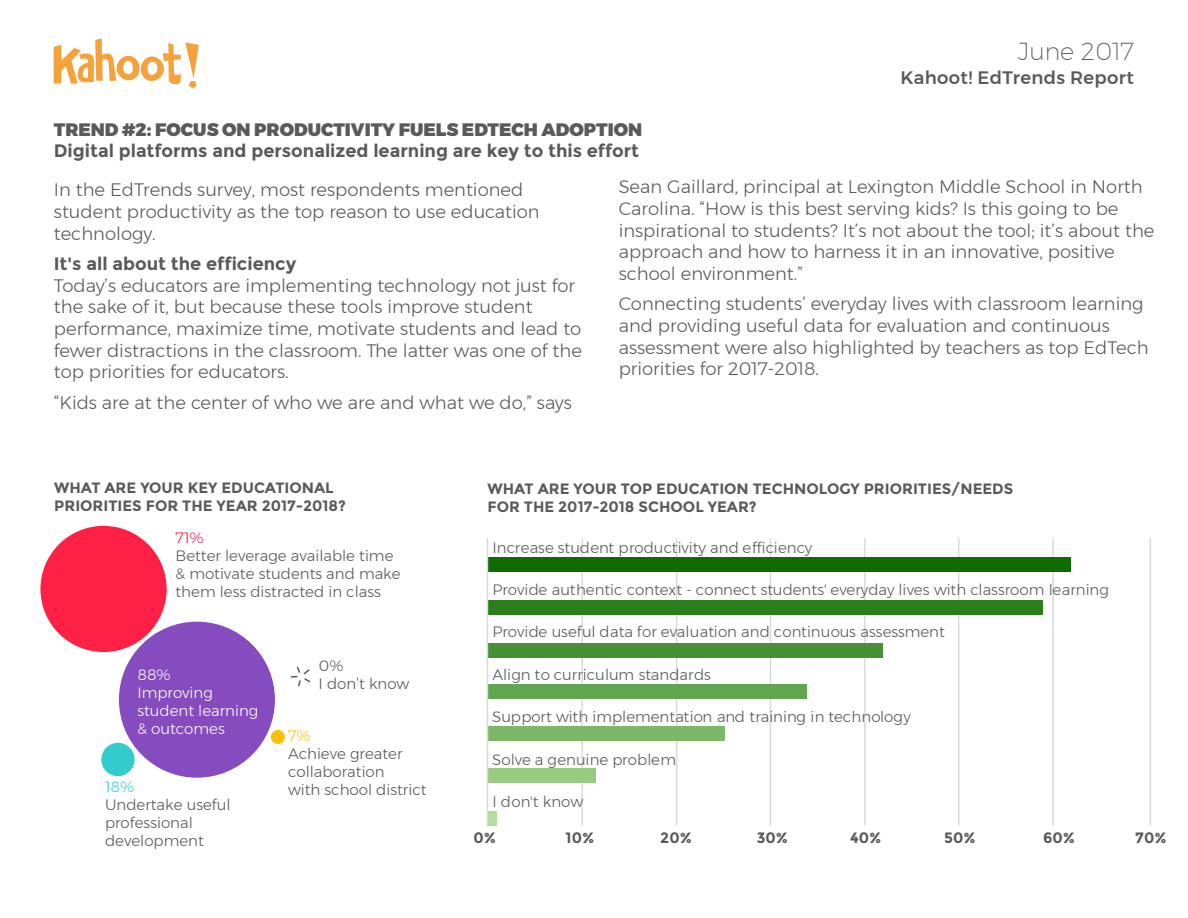
<style>
.page{position:relative;width:1188px;height:918px;background:#fff}
.page>*{position:absolute;margin:0;border:0;box-sizing:border-box;transform-origin:0 0}
.t1{font:200 24px "Montserrat";color:#5a5a5a}
.t2{font:300 18px/21.6px "Montserrat";color:#5a5a5a}
.t3{font:700 18px "Montserrat";color:#5a5a5a}
.t4{font:900 18px "Montserrat";color:#5a5a5a}
.t5{font:500 18px "Montserrat";letter-spacing:.02em;color:#5a5a5a}
.t6{font:300 15px/18px "Montserrat";color:#595959}
.t7{font:700 15px/18px "Montserrat";color:#5a5a5a}
.t8{font:300 15px/18px "Montserrat";color:#fff}
.t9{font:700 15px "Montserrat";letter-spacing:.005em;color:#595959}
.t10{font:300 15px "Montserrat";color:#3cc}
.t11{font:300 15px "Montserrat";color:#ff2045}
.t12{font:300 15px "Montserrat";color:#ffc009}
</style>
<div class="page">
<svg style="left:54px;top:38px;width:145px;height:50px"></svg>
<hr style="left:581px;top:538px;width:2px;height:288px;background:#d9d9d9">
<hr style="left:676px;top:538px;width:1px;height:288px;background:#d9d9d9">
<hr style="left:770px;top:538px;width:1px;height:288px;background:#d9d9d9">
<hr style="left:864px;top:538px;width:2px;height:288px;background:#d9d9d9">
<hr style="left:958px;top:538px;width:1px;height:288px;background:#d9d9d9">
<hr style="left:1052px;top:538px;width:2px;height:288px;background:#d9d9d9">
<hr style="left:1150px;top:538px;width:1px;height:288px;background:#d9d9d9">
<div style="left:487px;top:558px;width:584px;height:14px;background:#106b03"></div>
<div style="left:487px;top:601px;width:556px;height:14px;background:#2b7e1c"></div>
<div style="left:487px;top:643px;width:396px;height:15px;background:#469136"></div>
<div style="left:487px;top:684px;width:320px;height:15px;background:#61a54f"></div>
<div style="left:487px;top:727px;width:238px;height:14px;background:#7cb869"></div>
<div style="left:487px;top:768px;width:109px;height:15px;background:#97cb82"></div>
<div style="left:487px;top:811px;width:10px;height:15px;background:#b2df9c"></div>
<hr style="left:487px;top:538px;width:1px;height:288px;background:#d9d9d9">
<div style="left:271px;top:730px;width:14px;height:14px;background:#ffc009;border-radius:50%"></div>
<div style="left:101px;top:743px;width:34px;height:33px;background:#3cc;border-radius:50%"></div>
<div style="left:40px;top:526px;width:127px;height:126px;background:#ff2045;border-radius:50%"></div>
<div style="left:119px;top:622px;width:156px;height:156px;background:#864bbf;border-radius:50%"></div>
<svg style="left:290px;top:666px;width:20px;height:21px"></svg>
<h1 class="t1" style="left:1018px;top:34px;width:117px">June 2017</h1>
<p class="t5" style="left:900px;top:64px;width:235px">Kahoot! EdTrends Report</p>
<p class="t4" style="left:54px;top:115px;width:590px">TREND #2: FOCUS ON PRODUCTIVITY FUELS EDTECH ADOPTION</p>
<p class="t3" style="left:54px;top:140px;width:587px">Digital platforms and personalized learning are key to this effort</p>
<p class="t2" style="left:619px;top:176px;width:537px">Sean Gaillard, principal at Lexington Middle School in North Carolina. “How is this best serving kids? Is this going to be inspirational to students? It’s not about the tool; it’s about the approach and how to harness it in an innovative, positive school environment.”</p>
<p class="t2" style="left:619px;top:293px;width:531px">Connecting students’ everyday lives with classroom learning and providing useful data for evaluation and continuous assessment were also highlighted by teachers as top EdTech priorities for 2017-2018.</p>
<p class="t2" style="left:54px;top:179px;width:487px">In the EdTrends survey, most respondents mentioned student productivity as the top reason to use education technology.</p>
<p class="t3" style="left:54px;top:253px;width:244px">It's all about the efficiency</p>
<p class="t2" style="left:54px;top:274px;width:530px">Today’s educators are implementing technology not just for the sake of it, but because these tools improve student performance, maximize time, motivate students and lead to fewer distractions in the classroom. The latter was one of the top priorities for educators.</p>
<p class="t2" style="left:54px;top:391px;width:519px">“Kids are at the center of who we are and what we do,” says</p>
<p class="t7" style="left:54px;top:479px;width:293px">WHAT ARE YOUR KEY EDUCATIONAL<br>PRIORITIES FOR THE YEAR 2017-2018?</p>
<p class="t11" style="left:176px;top:526px;width:30px">71%</p>
<p class="t6" style="left:176px;top:546px;width:227px">Better leverage available time &amp; motivate students and make them less distracted in class</p>
<p class="t8" style="left:137px;top:665px;width:123px">88%<br>Improving student learning &amp; outcomes</p>
<p class="t10" style="left:105px;top:776px;width:31px">18%</p>
<p class="t6" style="left:105px;top:796px;width:127px">Undertake useful professional development</p>
<p class="t6" style="left:319px;top:656px;width:92px">0%<br>I don’t know</p>
<p class="t12" style="left:288px;top:724px;width:24px">7%</p>
<p class="t6" style="left:288px;top:744px;width:140px">Achieve greater collaboration<br>with school district</p>
<p class="t7" style="left:487px;top:479px;width:527px">WHAT ARE YOUR TOP EDUCATION TECHNOLOGY PRIORITIES/NEEDS<br>FOR THE 2017-2018 SCHOOL YEAR?</p>
<p class="t6" style="left:493px;top:539px;width:321px">Increase student productivity and efficiency</p>
<p class="t6" style="left:493px;top:580px;width:618px">Provide authentic context - connect students' everyday lives with classroom learning</p>
<p class="t6" style="left:493px;top:622px;width:454px">Provide useful data for evaluation and continuous assessment</p>
<p class="t6" style="left:493px;top:665px;width:220px">Align to curriculum standards</p>
<p class="t6" style="left:492px;top:708px;width:420px">Support with implementation and training in technology</p>
<p class="t6" style="left:492px;top:750px;width:185px">Solve a genuine problem</p>
<p class="t6" style="left:493px;top:792px;width:92px">I don't know</p>
<p class="t9" style="left:474px;top:828px;width:24px">0%</p>
<p class="t9" style="left:566px;top:828px;width:30px">10%</p>
<p class="t9" style="left:660px;top:828px;width:33px">20%</p>
<p class="t9" style="left:757px;top:828px;width:33px">30%</p>
<p class="t9" style="left:850px;top:828px;width:33px">40%</p>
<p class="t9" style="left:944px;top:828px;width:33px">50%</p>
<p class="t9" style="left:1043px;top:828px;width:33px">60%</p>
<p class="t9" style="left:1135px;top:828px;width:33px">70%</p>
</div>
